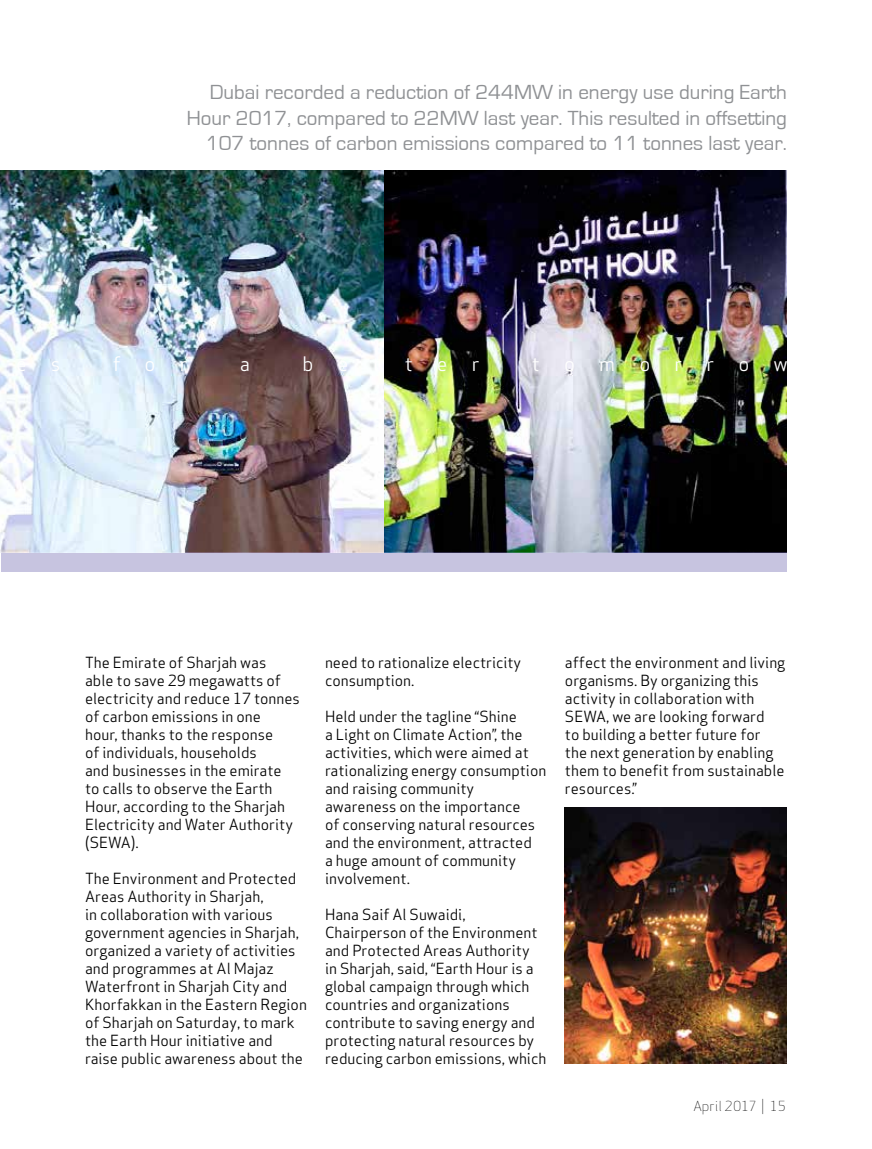
<style>
.page{position:relative;width:872px;height:1149px;background:#fff}
.page>*{position:absolute;margin:0;border:0;box-sizing:border-box;transform-origin:0 0}
.t1{font:21px/25.5px "Eurostile";color:#8f9194;text-align:right}
.t2{font:19.5px "Apex New";color:#fff}
.t3{font:15px/18px "Apex Sans";color:#000}
.t4{font:300 13.5px "Apex Sans";color:#000}
.s1{font-size:14.85px}
</style>
<div class="page">
<img style="left:0;top:170px;width:385px;height:382px">
<img style="left:385px;top:170px;width:402px;height:382px">
<div style="left:2px;top:552px;width:785px;height:19px;background:#c7c4e0"></div>
<img style="left:565px;top:807px;width:222px;height:256px">
<h1 class="t1" style="left:187px;top:80px;width:601px">Dubai recorded a reduction of 244MW in energy use during Earth<br>Hour 2017, compared to 22MW last year. This resulted in offsetting<br>107 tonnes of carbon emissions compared to 11 tonnes last year.</h1>
<h2 class="t2" style="left:16px;top:351px;width:11px">e</h2>
<h2 class="t2" style="left:51px;top:351px;width:10px">s</h2>
<h2 class="t2" style="left:113px;top:351px;width:9px">f</h2>
<h2 class="t2" style="left:145px;top:351px;width:12px">o</h2>
<h2 class="t2" style="left:180px;top:351px;width:9px">r</h2>
<h2 class="t2" style="left:240px;top:351px;width:11px">a</h2>
<h2 class="t2" style="left:303px;top:351px;width:12px">b</h2>
<h2 class="t2" style="left:338px;top:351px;width:11px">e</h2>
<h2 class="t2" style="left:405px;top:351px;width:9px">t</h2>
<h2 class="t2" style="left:437px;top:351px;width:11px">e</h2>
<h2 class="t2" style="left:472px;top:351px;width:9px">r</h2>
<h2 class="t2" style="left:532px;top:351px;width:9px">t</h2>
<h2 class="t2" style="left:564px;top:351px;width:12px">o</h2>
<h2 class="t2" style="left:599px;top:351px;width:17px">m</h2>
<h2 class="t2" style="left:639px;top:351px;width:12px">o</h2>
<h2 class="t2" style="left:675px;top:351px;width:9px">r</h2>
<h2 class="t2" style="left:707px;top:351px;width:9px">r</h2>
<h2 class="t2" style="left:739px;top:351px;width:12px">o</h2>
<h2 class="t2" style="left:774px;top:351px;width:15px">w</h2>
<p class="t3" style="left:85px;top:651px;width:216px">The Emirate of Sharjah was<br>able to save 29 megawatts of electricity and reduce 17 tonnes of carbon emissions in one<br>hour, thanks to the response<br>of individuals, households<br>and businesses in the emirate<br>to calls to observe the Earth<br>Hour, according to the Sharjah<br>Electricity and Water Authority (SEWA).</p>
<p class="t3" style="left:85px;top:867px;width:223px">The Environment and Protected<br>Areas Authority in Sharjah,<br>in collaboration with various government agencies in Sharjah, organized a variety of activities and programmes at Al Majaz<br>Waterfront in Sharjah City and<br>Khorfakkan in the Eastern Region of Sharjah on Saturday, to mark the Earth Hour initiative and raise public awareness about the</p>
<p class="t3" style="left:325px;top:651px;width:198px">need to rationalize electricity consumption.</p>
<p class="t3" style="left:325px;top:705px;width:223px">Held under the tagline “Shine<br>a Light on Climate Action”, the activities, which were aimed at rationalizing energy consumption and raising community awareness on the importance<br>of conserving natural resources and the environment, attracted<br>a huge amount of community involvement.</p>
<p class="t3" style="left:325px;top:903px;width:223px">Hana Saif Al Suwaidi,<br>Chairperson of the Environment and Protected Areas Authority<br>in Sharjah, said, “Earth Hour is a global campaign through which countries and organizations contribute to saving energy and protecting natural resources by reducing carbon emissions, which</p>
<p class="t3" style="left:565px;top:651px;width:222px">affect the environment and living organisms. By organizing this activity in collaboration with<br>SEWA, we are looking forward<br>to building a better future for the next generation by enabling them to benefit from sustainable resources.”</p>
<p class="t4" style="left:693px;top:1097px;width:93px">April 2017 <span class="s1">|</span> 15</p>
</div>
